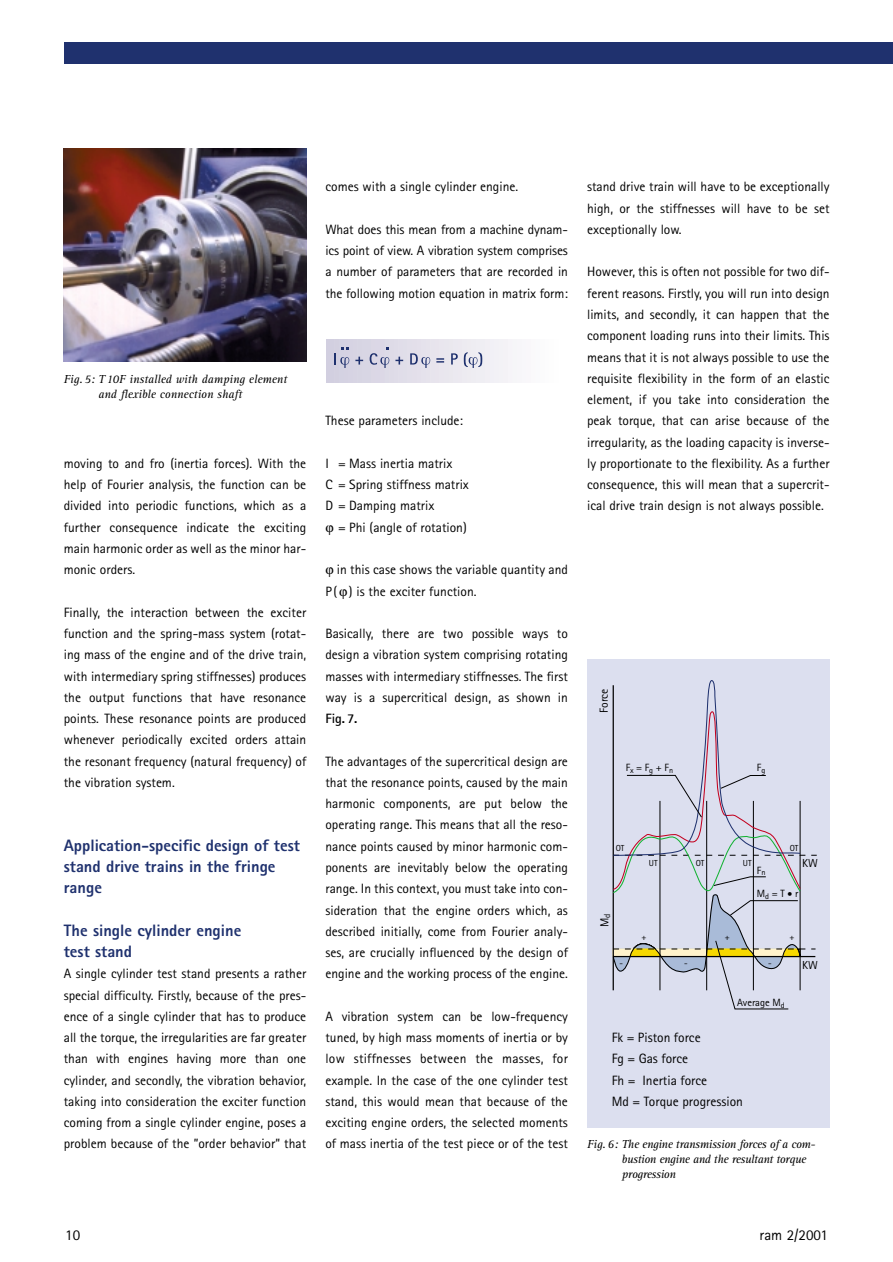
<style>
.page{position:relative;width:893px;height:1262px;background:#fff}
.page>*{position:absolute;margin:0;border:0;box-sizing:border-box;transform-origin:0 0}
.t1{font:800 16.5px/21.3px "Rotis Sans Serif";color:#1f316e}
.t2{font:15px "Rotis Sans Serif";color:#000}
.t3{font:13.5px/21.3px "Rotis Sans Serif";color:#000;text-align:justify}
.t4{font:700 13.5px "Rotis Sans Serif";color:#000}
.t5{font:italic 12px/15px "Rotis Serif";letter-spacing:-.03em;color:#000}
.t6{font:italic 12px/15px "Rotis Serif";color:#000}
.t7{font:11.7px "Rotis Sans Serif";letter-spacing:-.005em;color:#000}
.t8{font:10.5px "Rotis Sans Serif";color:#000}
.t9{font:8.7px "Rotis Sans Serif";letter-spacing:-.02em;color:#000}
</style>
<div class="page">
<hr style="left:327px;top:340px;width:2px;height:43px;background:#d2cfe0">
<hr style="left:331px;top:340px;width:2px;height:43px;background:#d2cfe0">
<hr style="left:336px;top:340px;width:2px;height:43px;background:#d3d0e0">
<hr style="left:340px;top:340px;width:2px;height:43px;background:#d4d2e2">
<hr style="left:345px;top:340px;width:2px;height:43px;background:#d5d2e2">
<hr style="left:349px;top:340px;width:2px;height:43px;background:#d6d3e3">
<hr style="left:354px;top:340px;width:2px;height:43px;background:#d7d4e3">
<hr style="left:358px;top:340px;width:3px;height:43px;background:#d7d5e3">
<hr style="left:363px;top:340px;width:2px;height:43px;background:#d8d6e4">
<hr style="left:368px;top:340px;width:2px;height:43px;background:#d8d6e4">
<hr style="left:372px;top:340px;width:2px;height:43px;background:#dbd7e5">
<hr style="left:377px;top:340px;width:2px;height:43px;background:#dbd7e6">
<hr style="left:381px;top:340px;width:2px;height:43px;background:#dcd8e6">
<hr style="left:386px;top:340px;width:2px;height:43px;background:#dddbe7">
<hr style="left:390px;top:340px;width:3px;height:43px;background:#dedbe7">
<hr style="left:395px;top:340px;width:2px;height:43px;background:#dfdce8">
<hr style="left:399px;top:340px;width:3px;height:43px;background:#e0dde9">
<hr style="left:404px;top:340px;width:2px;height:43px;background:#e0dee9">
<hr style="left:409px;top:340px;width:2px;height:43px;background:#e2dfea">
<hr style="left:413px;top:340px;width:2px;height:43px;background:#e3dfea">
<hr style="left:418px;top:340px;width:2px;height:43px;background:#e4e0eb">
<hr style="left:422px;top:340px;width:3px;height:43px;background:#e5e2ec">
<hr style="left:427px;top:340px;width:2px;height:43px;background:#e6e3ec">
<hr style="left:431px;top:340px;width:3px;height:43px;background:#e7e4ed">
<hr style="left:436px;top:340px;width:2px;height:43px;background:#e8e4ed">
<hr style="left:441px;top:340px;width:2px;height:43px;background:#e9e6ee">
<hr style="left:445px;top:340px;width:2px;height:43px;background:#e9e7ee">
<hr style="left:450px;top:340px;width:2px;height:43px;background:#eae8ee">
<hr style="left:454px;top:340px;width:2px;height:43px;background:#ebe9f0">
<hr style="left:459px;top:340px;width:2px;height:43px;background:#ece9f0">
<hr style="left:463px;top:340px;width:3px;height:43px;background:#edebf1">
<hr style="left:468px;top:340px;width:2px;height:43px;background:#eeecf1">
<hr style="left:472px;top:340px;width:3px;height:43px;background:#eeedf2">
<hr style="left:477px;top:340px;width:2px;height:43px;background:#efeef3">
<hr style="left:482px;top:340px;width:2px;height:43px;background:#efeef3">
<hr style="left:486px;top:340px;width:2px;height:43px;background:#f1eff4">
<hr style="left:491px;top:340px;width:2px;height:43px;background:#f1f0f6">
<hr style="left:495px;top:340px;width:3px;height:43px;background:#f2f1f6">
<hr style="left:500px;top:340px;width:2px;height:43px;background:#f3f2f6">
<hr style="left:504px;top:340px;width:3px;height:43px;background:#f4f2f6">
<hr style="left:509px;top:340px;width:2px;height:43px;background:#f6f4f8">
<hr style="left:514px;top:340px;width:2px;height:43px;background:#f6f6f8">
<hr style="left:518px;top:340px;width:2px;height:43px;background:#f7f6f9">
<hr style="left:523px;top:340px;width:2px;height:43px;background:#f8f7fa">
<hr style="left:527px;top:340px;width:3px;height:43px;background:#f9f7fa">
<hr style="left:532px;top:340px;width:2px;height:43px;background:#faf9fb">
<hr style="left:536px;top:340px;width:3px;height:43px;background:#fafafc">
<hr style="left:541px;top:340px;width:2px;height:43px;background:#fbfbfc">
<svg style="left:355px;top:357px;width:8px;height:7px"></svg>
<svg style="left:395px;top:357px;width:8px;height:7px"></svg>
<svg style="left:410px;top:353px;width:20px;height:15px"></svg>
<svg style="left:436px;top:358px;width:8px;height:4px"></svg>
<svg style="left:451px;top:353px;width:7px;height:11px"></svg>
<svg style="left:464px;top:352px;width:18px;height:16px"></svg>
<svg style="left:369px;top:347px;width:20px;height:21px"></svg>
<svg style="left:334px;top:347px;width:15px;height:21px"></svg>
<div style="left:64px;top:43px;width:828px;height:21px;background:#1f316e"></div>
<div style="left:587px;top:659px;width:242px;height:468px;background:#dcdfef"></div>
<svg style="left:612px;top:680px;width:204px;height:329px"></svg>
<img style="left:64px;top:149px;width:242px;height:212px">
<p class="t3" style="left:325px;top:177px;width:194px">comes with a single cylinder engine.</p>
<p class="t3" style="left:325px;top:220px;width:244px">What does this mean from a machine dynam&shy;ics point of view. A vibration system comprises a number of parameters that are recorded in the following motion equation in matrix form:</p>
<p class="t6" style="left:98px;top:372px;width:190px;text-indent:-35px">Fig.5: T10F installed with damping element and flexible connection shaft</p>
<p class="t3" style="left:64px;top:454px;width:244px">moving to and fro (inertia forces). With the help of Fourier analysis, the function can be divided into periodic functions, which as a further consequence indicate the exciting main harmonic order as well as the minor har&shy;monic orders.</p>
<p class="t3" style="left:64px;top:603px;width:244px">Finally, the interaction between the exciter function and the spring-mass system (rotat&shy;ing mass of the engine and of the drive train, with intermediary spring stiffnesses) produces the output functions that have resonance points. These resonance points are produced whenever periodically excited orders attain the resonant frequency (natural frequency) of the vibration system.</p>
<p class="t1" style="left:64px;top:836px;width:237px">Application-specific design of test stand drive trains in the fringe range</p>
<p class="t1" style="left:64px;top:921px;width:179px">The single cylinder engine test stand</p>
<p class="t3" style="left:64px;top:964px;width:244px">A single cylinder test stand presents a rather special difficulty. Firstly, because of the pres&shy;ence of a single cylinder that has to produce all the torque, the irregularities are far greater than with engines having more than one cylinder, and secondly, the vibration behavior, taking into consideration the exciter function coming from a single cylinder engine, poses a problem because of the ”order behavior” that</p>
<p class="t3" style="left:325px;top:411px;width:139px">These parameters include:</p>
<p class="t3" style="left:325px;top:454px;width:145px;text-align:left">I = Mass inertia matrix<br>C = Spring stiffness matrix<br>D = Damping matrix</p>
<p class="t3" style="left:338px;top:518px;width:130px">= Phi (angle of rotation)</p>
<p class="t3" style="left:325px;top:560px;width:244px;text-indent:11px">in this case shows the variable quantity and<br>P( ) is the exciter function.</p>
<p class="t3" style="left:325px;top:624px;width:244px">Basically, there are two possible ways to design a vibration system comprising rotating masses with intermediary stiffnesses. The first way is a supercritical design, as shown in</p>
<p class="t4" style="left:325px;top:714px;width:34px">Fig.7.</p>
<p class="t3" style="left:325px;top:751px;width:244px">The advantages of the supercritical design are that the resonance points, caused by the main harmonic components, are put below the operating range. This means that all the reso&shy;nance points caused by minor harmonic com&shy;ponents are inevitably below the operating range. In this context, you must take into con&shy;sideration that the engine orders which, as described initially, come from Fourier analy&shy;ses, are crucially influenced by the design of engine and the working process of the engine.</p>
<p class="t3" style="left:325px;top:1007px;width:244px">A vibration system can be low-frequency tuned, by high mass moments of inertia or by low stiffnesses between the masses, for example. In the case of the one cylinder test stand, this would mean that because of the exciting engine orders, the selected moments of mass inertia of the test piece or of the test</p>
<p class="t3" style="left:587px;top:177px;width:244px">stand drive train will have to be exceptionally high, or the stiffnesses will have to be set exceptionally low.</p>
<p class="t3" style="left:587px;top:263px;width:244px">However, this is often not possible for two dif&shy;ferent reasons. Firstly, you will run into design limits, and secondly, it can happen that the component loading runs into their limits. This means that it is not always possible to use the requisite flexibility in the form of an elastic element, if you take into consideration the peak torque, that can arise because of the irregularity, as the loading capacity is inverse&shy;ly proportionate to the flexibility. As a further consequence, this will mean that a supercrit&shy;ical drive train design is not always possible.</p>
<p class="t7" style="left:599px;top:712px;width:26px;rotate:-90deg">Force</p>
<p class="t8" style="left:626px;top:763px;width:49px">F<sub>x</sub> = F<sub>g</sub> + F<sub>n</sub></p>
<p class="t8" style="left:756px;top:763px;width:10px">F<sub>g</sub></p>
<p class="t9" style="left:615px;top:845px;width:10px">OT</p>
<p class="t9" style="left:789px;top:845px;width:10px">OT</p>
<p class="t9" style="left:648px;top:860px;width:10px">UT</p>
<p class="t9" style="left:695px;top:860px;width:10px">OT</p>
<p class="t9" style="left:743px;top:860px;width:10px">UT</p>
<p class="t7" style="left:802px;top:859px;width:17px">KW</p>
<p class="t8" style="left:756px;top:866px;width:10px">F<sub>n</sub></p>
<p class="t8" style="left:756px;top:890px;width:43px">M<sub>d</sub> = T • r</p>
<p class="t7" style="left:600px;top:926px;width:15px;rotate:-90deg">M<sub>d</sub></p>
<p class="t9" style="left:641px;top:934px;width:7px">+</p>
<p class="t9" style="left:724px;top:934px;width:7px">+</p>
<p class="t9" style="left:789px;top:934px;width:7px">+</p>
<p class="t9" style="left:619px;top:960px;width:5px">-</p>
<p class="t9" style="left:684px;top:960px;width:5px">-</p>
<p class="t9" style="left:768px;top:960px;width:5px">-</p>
<p class="t7" style="left:802px;top:960px;width:17px">KW</p>
<p class="t8" style="left:737px;top:998px;width:49px">Average M<sub>d</sub></p>
<p class="t3" style="left:611px;top:1028px;width:133px;text-align:left">Fk = Piston force<br>Fg = Gas force<br>Fh = Inertia force<br>Md = Torque progression</p>
<p class="t5" style="left:621px;top:1138px;width:195px;text-indent:-35px">Fig. 6: The engine transmission forces of a com&shy;bustion engine and the resultant torque progression</p>
<p class="t2" style="left:65px;top:1229px;width:16px">10</p>
<p class="t2" style="left:759px;top:1229px;width:70px">ram 2/2001</p>
</div>
